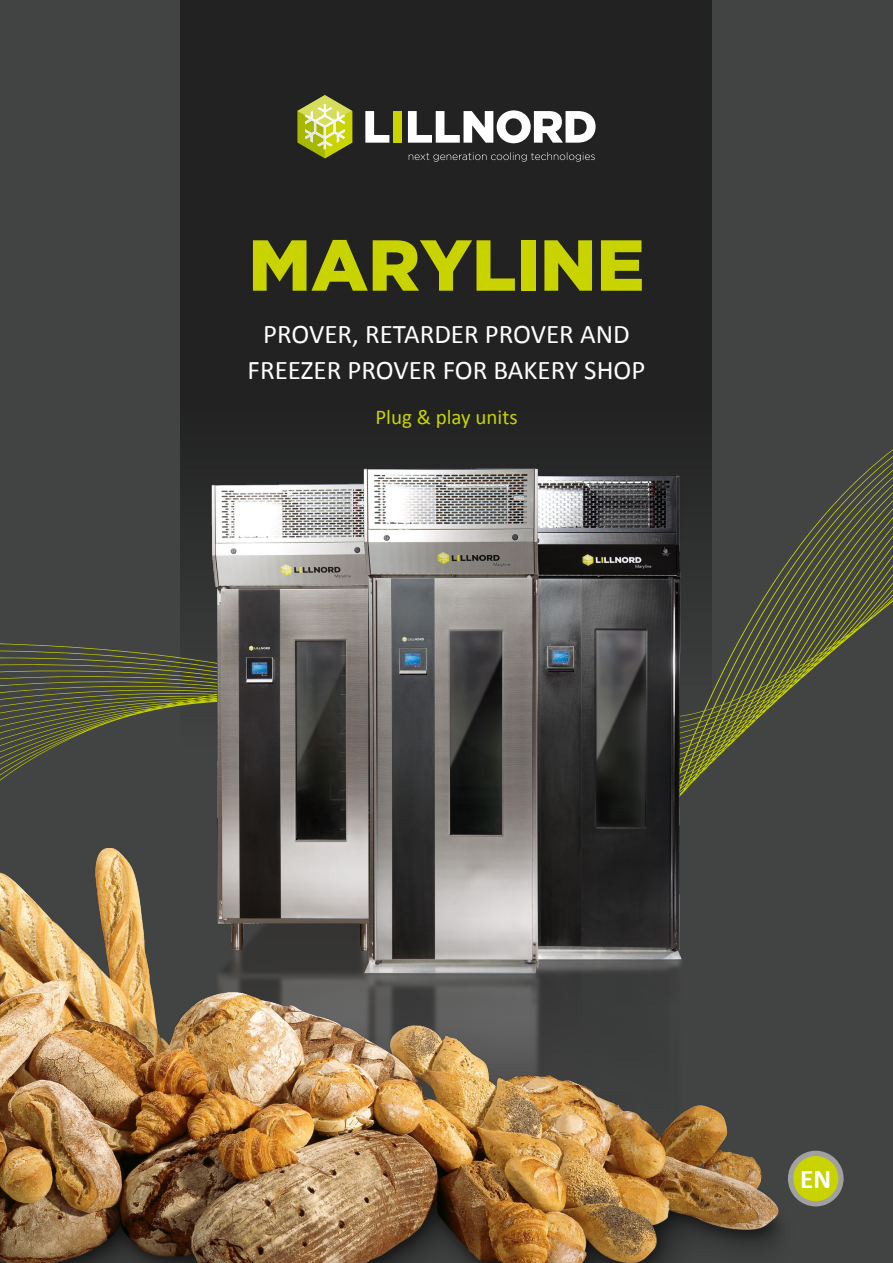
<style>
.page{position:relative;width:893px;height:1263px;background:#424343}
.page>*{position:absolute;margin:0;border:0;box-sizing:border-box;transform-origin:0 0}
.t1{font:900 72px "Gotham";color:#c8d300}
.t2{font:27px/36px "Calibri";color:#fff;text-align:center}
.t3{font:700 27px "Calibri";color:#fff}
.t4{font:21px "Calibri";color:#c8d300}
</style>
<div class="page">
<div style="left:181px;top:0;width:531px;height:872px;background:#222"></div>
<svg style="left:409px;top:152px;width:186px;height:10px"></svg>
<svg style="left:297px;top:95px;width:55px;height:63px"></svg>
<svg style="left:365px;top:111px;width:24px;height:32px"></svg>
<div style="left:393px;top:111px;width:9px;height:32px;background:#c8d300"></div>
<svg style="left:408px;top:110px;width:188px;height:33px"></svg>
<svg style="left:788px;top:1151px;width:56px;height:55px"></svg>
<div style="left:793px;top:1156px;width:45px;height:45px;background:#c8d300;border-radius:50%"></div>
<svg style="left:0;top:398px;width:893px;height:286px"></svg>
<img style="left:111px;top:418px;width:684px;height:229px">
<img style="left:0;top:647px;width:796px;height:616px">
<h1 class="t1" style="left:248px;top:224px;width:397px">MARYLINE</h1>
<p class="t2" style="left:248px;top:317px;width:399px">PROVER, RETARDER PROVER AND<br>FREEZER PROVER FOR BAKERY SHOP</p>
<p class="t4" style="left:375px;top:404px;width:144px">Plug &amp; play units</p>
<p class="t3" style="left:800px;top:1161px;width:32px">EN</p>
</div>
